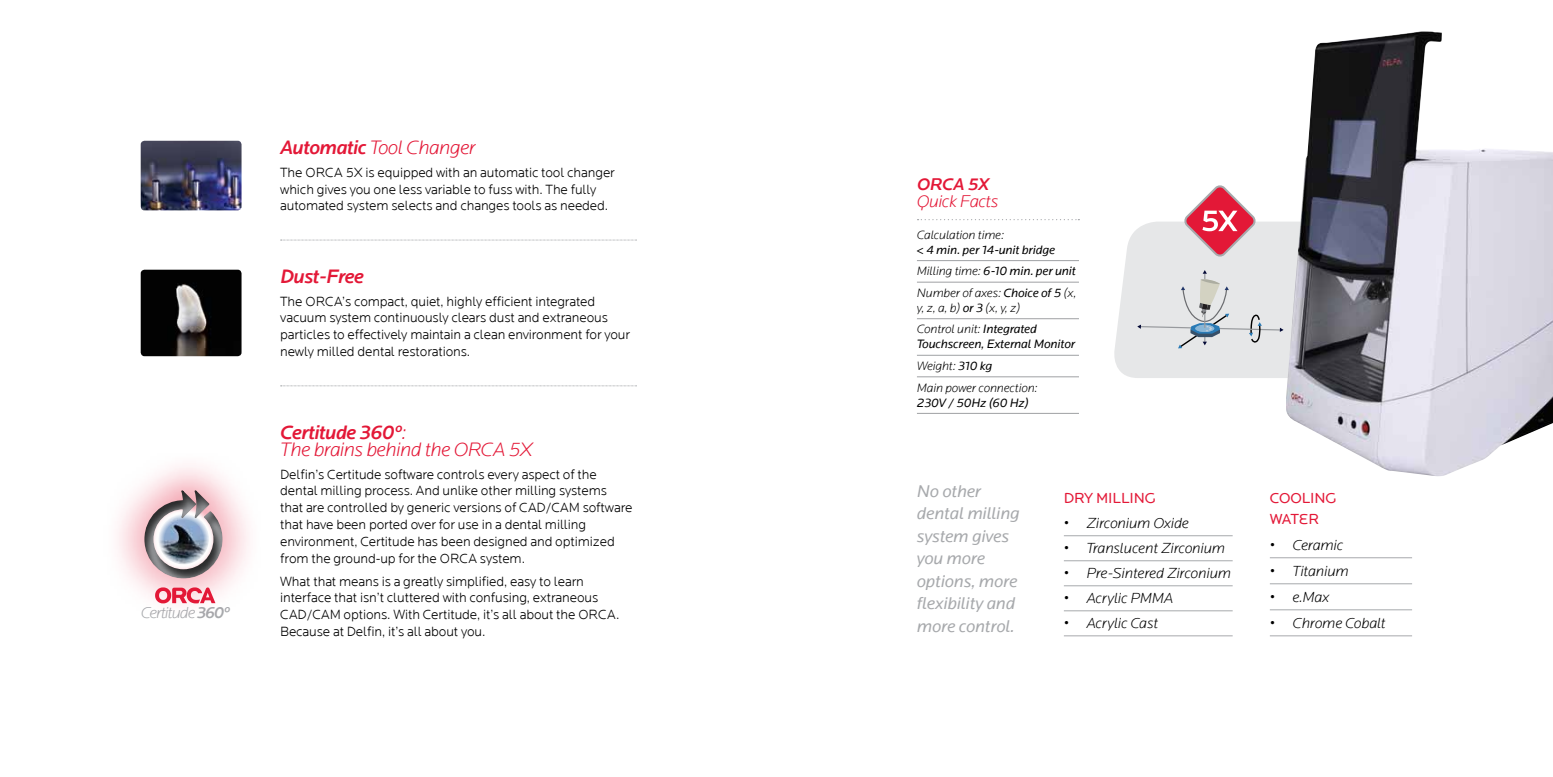
<style>
.page{position:relative;width:1553px;height:777px;background:#fff}
.page>*{position:absolute;margin:0;border:0;box-sizing:border-box;transform-origin:0 0}
.t1{font:italic 300 20px/17.5px "Locator";letter-spacing:-.025em;color:#e31837}
.t2{font:italic 500 20px "Locator";letter-spacing:-.025em;color:#e31837}
.t3{font:italic 17.5px/22.5px "Locator";letter-spacing:-.01em;color:#a7a9ac}
.t4{font:italic 300 17.5px "Locator";letter-spacing:-.025em;color:#e31837}
.t5{font:italic 500 17.5px "Locator";letter-spacing:-.015em;color:#e31837}
.t6{font:italic 300 16.38px "Locator";letter-spacing:-.06em;color:#a7a9ac}
.t7{font:italic 300 15px "Locator";letter-spacing:-.01em;color:#000}
.t8{font:15px/21px "Locator Display";letter-spacing:-.01em;color:#e31837}
.t9{font:300 13.75px/16.9px "Locator";letter-spacing:-.01em;color:#000}
.t10{font:italic 12.5px/21.5px "Locator";letter-spacing:-.01em;color:#000}
.t11{font:italic 300 12.5px/21.5px "Locator";letter-spacing:-.01em;color:#000}
.s1{font-weight:500}
.s2{font-weight:300}
.s3{font-weight:400}
</style>
<div class="page">
<div style="left:103px;top:450px;width:160px;height:169px;background:#e31837;opacity:.52"></div>
<svg style="left:155px;top:587px;width:60px;height:16px"></svg>
<div style="left:142px;top:488px;width:82px;height:90px;background:#000;opacity:.75"></div>
<svg style="left:280px;top:385px;width:356px;height:1px"></svg>
<svg style="left:280px;top:240px;width:356px;height:1px"></svg>
<img style="left:141px;top:141px;width:100px;height:69px">
<img style="left:141px;top:269px;width:100px;height:87px">
<hr style="left:1064px;top:535px;width:168px;height:1px;background:#a7a9ac">
<hr style="left:1064px;top:560px;width:168px;height:1px;background:#a7a9ac">
<hr style="left:1064px;top:585px;width:168px;height:1px;background:#a7a9ac">
<hr style="left:1064px;top:610px;width:168px;height:1px;background:#a7a9ac">
<hr style="left:1064px;top:635px;width:168px;height:1px;background:#a7a9ac">
<hr style="left:1269px;top:557px;width:143px;height:1px;background:#a7a9ac">
<hr style="left:1269px;top:583px;width:143px;height:1px;background:#a7a9ac">
<hr style="left:1269px;top:609px;width:143px;height:1px;background:#a7a9ac">
<hr style="left:1269px;top:635px;width:143px;height:1px;background:#a7a9ac">
<svg style="left:917px;top:219px;width:162px;height:1px"></svg>
<hr style="left:917px;top:260px;width:162px;height:1px;background:#9fa1a4">
<hr style="left:917px;top:282px;width:162px;height:1px;background:#9fa1a4">
<hr style="left:917px;top:318px;width:162px;height:1px;background:#9fa1a4">
<hr style="left:917px;top:355px;width:162px;height:1px;background:#9fa1a4">
<hr style="left:917px;top:376px;width:162px;height:1px;background:#9fa1a4">
<hr style="left:917px;top:413px;width:162px;height:1px;background:#9fa1a4">
<svg style="left:1114px;top:221px;width:172px;height:157px;background:#e9eaeb"></svg>
<div style="left:1131px;top:263px;width:159px;height:89px;background:#e6e7e8"></div>
<hr style="left:1204px;top:273px;width:1px;height:55px;background:#a9abae">
<svg style="left:1137px;top:279px;width:146px;height:69px"></svg>
<img style="left:1286px;top:31px;width:266px;height:445px">
<svg style="left:1182px;top:185px;width:73px;height:74px"></svg>
<p class="t6" style="left:141px;top:603px;width:91px">Certitude <span class="s1">360º</span></p>
<h1 class="t1" style="left:280px;top:139px;width:197px"><span class="s1">Automatic</span> Tool Changer</h1>
<p class="t9" style="left:280px;top:164px;width:336px">The Orca 5X is equipped with an automatic tool changer which gives you one less variable to fuss with. The fully automated system selects and changes tools as needed.</p>
<h1 class="t2" style="left:280px;top:265px;width:85px">Dust-Free</h1>
<p class="t9" style="left:280px;top:293px;width:351px">The Orca’s compact, quiet, highly efficient integrated vacuum system continuously clears dust and extraneous particles to effectively maintain a clean environment for your newly milled dental restorations.</p>
<h1 class="t1" style="left:280px;top:423px;width:254px"><span class="s1">Certitude 360º</span>:<br>The brains behind the ORCA 5X</h1>
<p class="t9" style="left:280px;top:466px;width:328px">Delfin’s Certitude software controls every aspect of the dental milling process. And unlike other milling systems that are controlled by generic versions of CAD</p>
<p class="t9" style="left:280px;top:499px;width:354px;text-indent:302px">software that have been ported over for use in a dental milling environment, Certitude has been designed and optimized from the ground-up for the Orca system.</p>
<p class="t9" style="left:280px;top:572px;width:320px">What that means is a greatly simplified, easy to learn interface that isn’t cluttered with confusing, extraneous<br>CAD</p>
<p class="t9" style="left:545px;top:499px;width:16px">/CAM</p>
<p class="t9" style="left:280px;top:606px;width:341px;text-indent:63px">options. With Certitude, it’s all about the Orca.<br>Because at Delfin, it’s all about you.</p>
<p class="t9" style="left:306px;top:606px;width:16px">/CAM</p>
<p class="t5" style="left:917px;top:174px;width:75px">ORCA 5x</p>
<p class="t4" style="left:917px;top:192px;width:83px">Quick Facts</p>
<p class="t11" style="left:917px;top:224px;width:89px">Calculation time:</p>
<p class="t10" style="left:917px;top:239px;width:161px">&lt; 4 min. per 14-unit bridge<br><span class="s2">Milling time:</span> 6-10 min. per unit<br><span class="s2">Number of axes:</span> Choice of 5 <span class="s2">(x,</span></p>
<p class="t11" style="left:917px;top:297px;width:121px">y, z, a, b) <span class="s3">or 3</span> (x, y, z)<br>Control unit: <span class="s3">Integrated</span></p>
<p class="t10" style="left:917px;top:334px;width:160px">Touchscreen, External Monitor<br><span class="s2">Weight:</span> 310 kg<br><span class="s2">Main power connection:</span></p>
<p class="t10" style="left:917px;top:392px;width:113px">230V / 50Hz (60 Hz)</p>
<p class="t3" style="left:917px;top:479px;width:104px">No other dental milling system gives you more options, more flexibility and more control.</p>
<p class="t8" style="left:1064px;top:487px;width:94px">DRY MILLING</p>
<p class="t7" style="left:1064px;top:515px;width:127px">• Zirconium Oxide</p>
<p class="t7" style="left:1064px;top:540px;width:163px">• Translucent Zirconium</p>
<p class="t7" style="left:1064px;top:565px;width:169px">• Pre-Sintered Zirconium</p>
<p class="t7" style="left:1064px;top:590px;width:111px">• Acrylic PMMA</p>
<p class="t7" style="left:1064px;top:615px;width:96px">• Acrylic Cast</p>
<p class="t8" style="left:1269px;top:487px;width:68px">COOLING<br>WATER</p>
<p class="t7" style="left:1269px;top:537px;width:75px">• Ceramic</p>
<p class="t7" style="left:1269px;top:563px;width:80px">• Titanium</p>
<p class="t7" style="left:1269px;top:589px;width:61px">• e.Max</p>
<p class="t7" style="left:1269px;top:615px;width:117px">• Chrome Cobalt</p>
</div>
